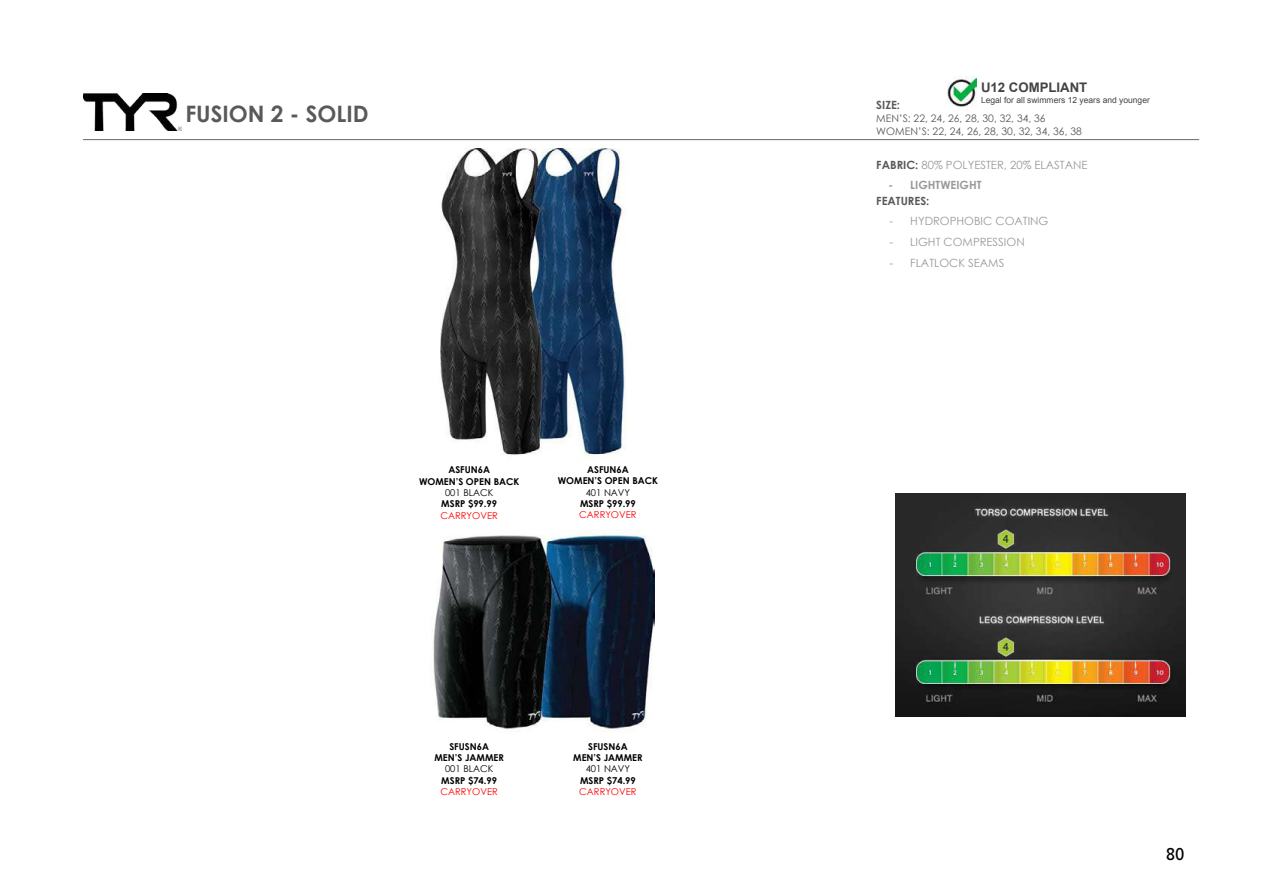
<style>
.page{position:relative;width:1263px;height:893px;background:#fff}
.page>*{position:absolute;margin:0;border:0;box-sizing:border-box;transform-origin:0 0}
.t1{font:700 22.65px "Century Gothic";color:#595959}
.t2{font:500 18px "Proxima Nova Cond";color:#000}
.t3{font:700 13.2px "Arial";color:#434343}
.t4{font:11.25px "Century Gothic";color:#999}
.t5{font:700 11.25px "Century Gothic";color:#595959}
.t6{font:700 11.25px "Century Gothic";color:#999}
.t7{font:10.35px/12.8px "Century Gothic";color:#595959}
.t8{font:700 9.45px/11.2px "Century Gothic";color:#000;text-align:center}
.t9{font:9.45px "Century Gothic";color:#f00}
.t10{font:9.45px "Century Gothic";color:#000}
.t11{font:8.55px "Arial";color:#434343}
.s1{font-weight:700;color:#595959}
</style>
<div class="page">
<hr style="left:83px;top:139px;width:1116px;height:1px;background:#666">
<img style="left:83px;top:94px;width:98px;height:36px">
<img style="left:947px;top:76px;width:30px;height:31px">
<img style="left:440px;top:149px;width:186px;height:307px">
<img style="left:432px;top:531px;width:223px;height:198px">
<img style="left:895px;top:494px;width:290px;height:223px">
<img style="left:1005px;top:519px;width:49px;height:11px">
<img style="left:1007px;top:626px;width:38px;height:11px">
<img style="left:916px;top:530px;width:263px;height:46px">
<img style="left:916px;top:637px;width:263px;height:46px">
<h3 class="t3" style="left:981px;top:78px;width:108px">U12 COMPLIANT</h3>
<p class="t11" style="left:981px;top:94px;width:170px">Legal for all swimmers 12 years and younger</p>
<h1 class="t1" style="left:185px;top:96px;width:185px">FUSION 2 - SOLID</h1>
<p class="t5" style="left:876px;top:97px;width:25px">SIZE:</p>
<p class="t7" style="left:876px;top:112px;width:207px">MEN’S: 22, 24, 26, 28, 30, 32, 34, 36<br>WOMEN’S: 22, 24, 26, 28, 30, 32, 34, 36, 38</p>
<p class="t4" style="left:876px;top:157px;width:213px"><span class="s1">FABRIC:</span> 80% POLYESTER, 20% ELASTANE</p>
<p class="t6" style="left:888px;top:177px;width:94px">- LIGHTWEIGHT</p>
<p class="t5" style="left:876px;top:192px;width:55px">FEATURES:</p>
<p class="t4" style="left:889px;top:214px;width:160px">- HYDROPHOBIC COATING</p>
<p class="t4" style="left:889px;top:234px;width:137px">- LIGHT COMPRESSION</p>
<p class="t4" style="left:889px;top:255px;width:116px">- FLATLOCK SEAMS</p>
<p class="t8" style="left:419px;top:464px;width:102px">ASFUN6A<br>WOMEN’S OPEN BACK</p>
<p class="t10" style="left:445px;top:486px;width:50px">001 BLACK</p>
<p class="t8" style="left:441px;top:498px;width:57px">MSRP $99.99</p>
<p class="t9" style="left:441px;top:509px;width:59px">CARRYOVER</p>
<p class="t8" style="left:558px;top:464px;width:102px">ASFUN6A<br>WOMEN’S OPEN BACK</p>
<p class="t10" style="left:586px;top:486px;width:46px">401 NAVY</p>
<p class="t8" style="left:580px;top:498px;width:57px">MSRP $99.99</p>
<p class="t9" style="left:579px;top:508px;width:59px">CARRYOVER</p>
<p class="t8" style="left:434px;top:740px;width:71px">SFUSN6A<br>MEN’S JAMMER</p>
<p class="t10" style="left:445px;top:762px;width:50px">001 BLACK</p>
<p class="t8" style="left:441px;top:774px;width:57px">MSRP $74.99</p>
<p class="t9" style="left:441px;top:785px;width:59px">CARRYOVER</p>
<p class="t8" style="left:573px;top:740px;width:71px">SFUSN6A<br>MEN’S JAMMER</p>
<p class="t10" style="left:586px;top:762px;width:46px">401 NAVY</p>
<p class="t8" style="left:580px;top:774px;width:57px">MSRP $74.99</p>
<p class="t9" style="left:579px;top:785px;width:59px">CARRYOVER</p>
<h2 class="t2" style="left:1166px;top:841px;width:20px">80</h2>
</div>
